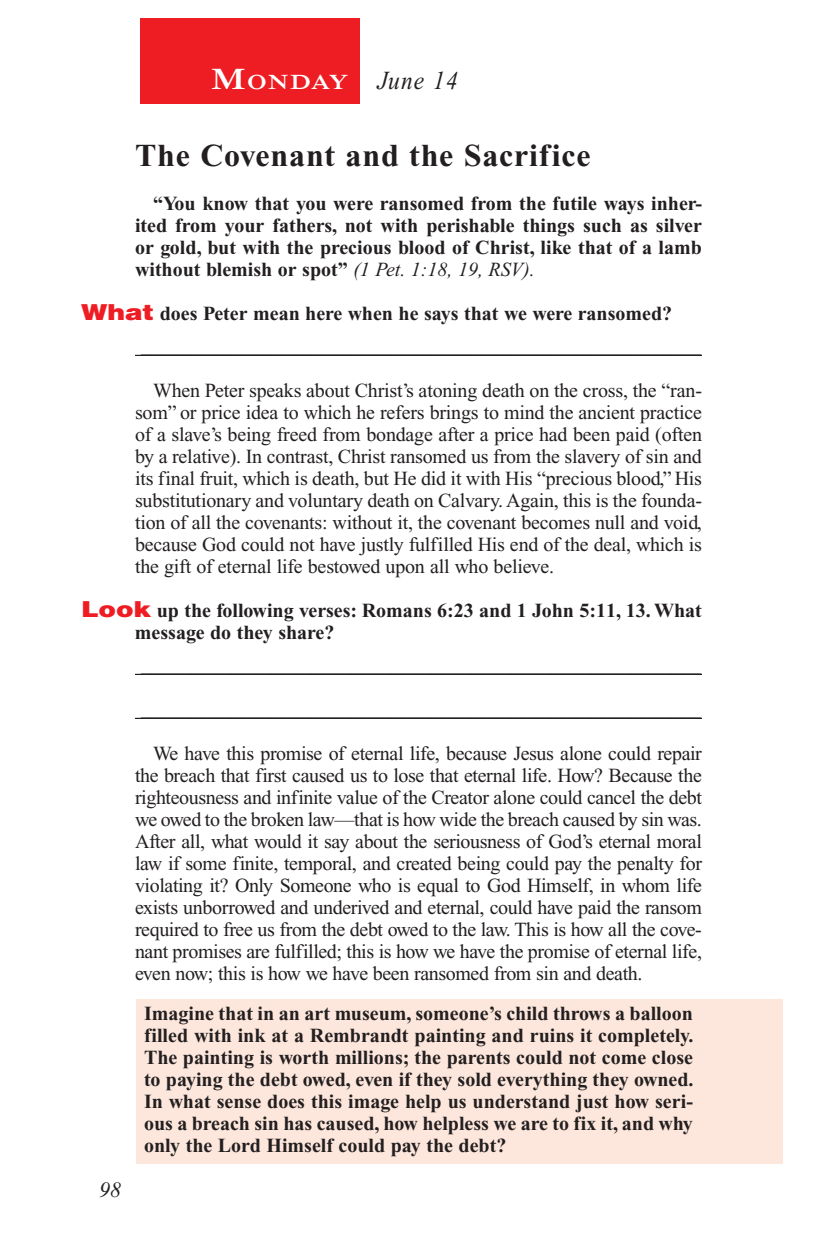
<style>
.page{position:relative;width:819px;height:1260px;background:#fff}
.page>*{position:absolute;margin:0;border:0;box-sizing:border-box;transform-origin:0 0}
.Head{font:700 32px "Times New Roman PS Std";letter-spacing:.025em;color:#231f20}
.Lesson_Dates{font:italic 26px "Times New Roman PS Std";letter-spacing:.05em;color:#231f20;scale:.9 1}
.t1{font:italic 22px "Times New Roman PS Std";color:#231f20}
.Daily_Header{font:600 21px "Times NRMT Std";letter-spacing:.045em;color:#fff;scale:1.1 1}
.Body_SB{font:20px/22px "Times New Roman PS Std";letter-spacing:-.02em;color:#231f20;text-align:justify}
.x-screened_box-text{font:700 20px/22px "Times New Roman PS Std";color:#231f20;text-align:justify}
.Body{font:700 20px/22px "Times New Roman PS Std";color:#231f20;text-align:justify}
.Blank_Lines{font:20px "Times New Roman PS Std";color:#231f20}
.Question{font:700 20px/22px "Times New Roman PS Std";color:#231f20}
.s1{font-size:30px}
.s2{font-weight:400;font-style:italic}
.s3{font-family:"Helvetica LT Std";font-weight:900;font-size:22px;color:#ee1d23}
</style>
<div class="page">
<div style="left:140px;top:18px;width:220px;height:86px;background:#ee1d23"></div>
<div style="left:137px;top:1000px;width:646px;height:164px;background:#fde7dc"></div>
<hr style="left:135px;top:355px;width:567px;height:1px;background:#231f20">
<hr style="left:135px;top:674px;width:567px;height:1px;background:#231f20">
<hr style="left:135px;top:718px;width:567px;height:1px;background:#231f20">
<p class="Daily_Header" style="left:211px;top:70px;width:127px"><span class="s1">M</span>ONDAY</p>
<p class="Lesson_Dates" style="left:378px;top:66px;width:91px">June 14</p>
<p class="Head" style="left:135px;top:138px;width:457px">The Covenant and the Sacrifice</p>
<p class="Body" style="left:135px;top:193px;width:569px;text-indent:18px">“You know that you were ransomed from the futile ways inher&shy;ited from your fathers, not with perishable things such as silver or gold, but with the precious blood of Christ, like that of a lamb without blemish or spot” <span class="s2">(1 Pet. 1:18, 19, RSV).</span></p>
<p class="Question" style="left:81px;top:303px;width:593px"><span class="s3">What</span> does Peter mean here when he says that we were ransomed?</p>
<p class="Blank_Lines" style="left:141px;top:336px;width:561px">________________________________________________________</p>
<p class="Body_SB" style="left:135px;top:380px;width:569px;text-indent:18px">When Peter speaks about Christ’s atoning death on the cross, the “ran&shy;som” or price idea to which he refers brings to mind the ancient practice of a slave’s being freed from bondage after a price had been paid (often by a relative). In contrast, Christ ransomed us from the slavery of sin and its final fruit, which is death, but He did it with His “precious blood,” His substitutionary and voluntary death on Calvary. Again, this is the founda&shy;tion of all the covenants: without it, the covenant becomes null and void, because God could not have justly fulfilled His end of the deal, which is the gift of eternal life bestowed upon all who believe.</p>
<p class="Question" style="left:135px;top:600px;width:568px;text-indent:-54px"><span class="s3">Look</span> up the following verses: Romans 6:23 and 1 John 5:11, 13. What message do they share?</p>
<p class="Blank_Lines" style="left:141px;top:655px;width:561px">________________________________________________________</p>
<p class="t1" style="left:99px;top:1178px;width:23px">98</p>
<p class="Blank_Lines" style="left:141px;top:699px;width:561px">________________________________________________________</p>
<p class="Body_SB" style="left:135px;top:743px;width:569px;text-align:left;text-indent:18px">We have this promise of eternal life, because Jesus alone could repair the breach that first caused us to lose that eternal life. How? Because the righteousness and infinite value of the Creator alone could cancel the debt we owed to the broken law—that is how wide the breach caused by sin was.<br>After all, what would it say about the seriousness of God’s eternal moral law if some finite, temporal, and created being could pay the penalty for violating it? Only Someone who is equal to God Himself, in whom life exists unborrowed and underived and eternal, could have paid the ransom required to free us from the debt owed to the law. This is how all the cove&shy;nant promises are fulfilled; this is how we have the promise of eternal life, even now; this is how we have been ransomed from sin and death.</p>
<p class="x-screened_box-text" style="left:144px;top:1003px;width:551px">Imagine that in an art museum, someone’s child throws a balloon filled with ink at a Rembrandt painting and ruins it completely.<br>The painting is worth millions; the parents could not come close to paying the debt owed, even if they sold everything they owned.<br>In what sense does this image help us understand just how seri&shy;ous a breach sin has caused, how helpless we are to fix it, and why only the Lord Himself could pay the debt?</p>
</div>
